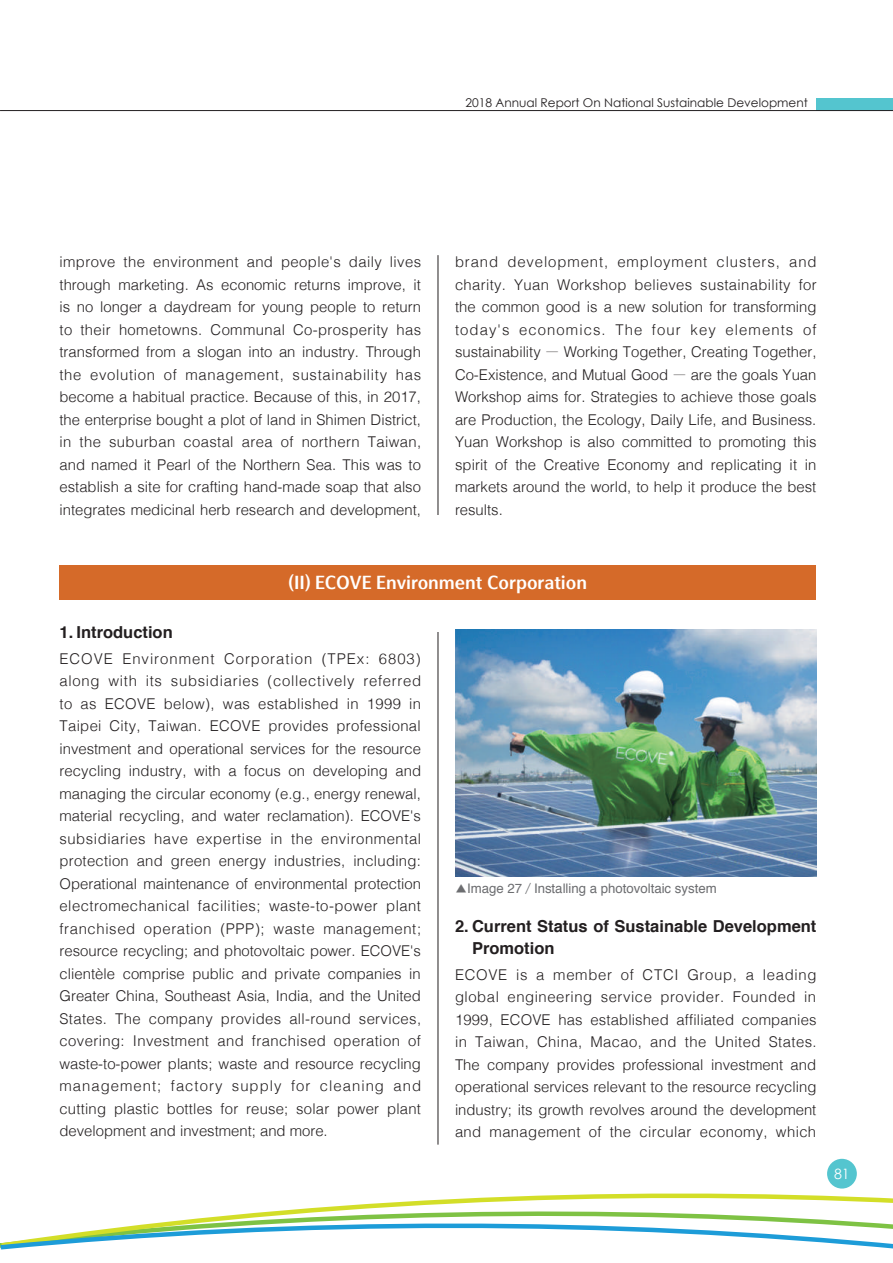
<style>
.page{position:relative;width:893px;height:1263px;background:#fff}
.page>*{position:absolute;margin:0;border:0;box-sizing:border-box;transform-origin:0 0}
.t1{font:18px "jf jinxuan Bold";color:#fff}
.t2{font:700 16.5px/22.5px "Helvetica";color:#231f20}
.t3{font:300 14.85px/22.5px "Helvetica";color:#231f20;text-align:justify}
.t4{font:14.25px "Century Gothic";color:#fff}
.t5{font:13.2px "Helvetica";color:#6c6d70}
.t6{font:12.15px "Century Gothic";color:#231f20}
.s1{font-family:"AR Hei B5";font-size:13.5px}
.s2{font-family:"AR Hei B5";font-weight:500;font-size:12px}
</style>
<div class="page">
<svg style="left:0;top:1186px;width:893px;height:64px"></svg>
<div style="left:827px;top:1159px;width:30px;height:29px;background:#54c5cf;border-radius:50%"></div>
<div style="left:816px;top:98px;width:77px;height:13px;background:#54c5cf"></div>
<hr style="left:0;top:110px;width:893px;height:1px;background:#231f20">
<hr style="left:438px;top:255px;width:1px;height:889px;background:#231f20">
<div style="left:60px;top:566px;width:756px;height:34px;background:#d56a29"></div>
<img style="left:455px;top:629px;width:361px;height:247px">
<p class="t6" style="left:465px;top:95px;width:344px">2018 Annual Report On National Sustainable Development</p>
<p class="t3" style="left:60px;top:249px;width:363px">improve the environment and people's daily lives through marketing. As economic returns improve, it is no longer a daydream for young people to return to their hometowns. Communal Co-prosperity has transformed from a slogan into an industry. Through the evolution of management, sustainability has become a habitual practice. Because of this, in 2017, the enterprise bought a plot of land in Shimen District, in the suburban coastal area of northern Taiwan, and named it Pearl of the Northern Sea. This was to establish a site for crafting hand-made soap that also integrates medicinal herb research and development,</p>
<p class="t3" style="left:455px;top:249px;width:363px">brand development, employment clusters, and charity. Yuan Workshop believes sustainability for the common good is a new solution for transforming today's economics. The four key elements of sustainability <span class="s1">—</span> Working Together, Creating Together, Co-Existence, and Mutual Good <span class="s1">—</span> are the goals Yuan Workshop aims for. Strategies to achieve those goals are Production, the Ecology, Daily Life, and Business.<br>Yuan Workshop is also committed to promoting this spirit of the Creative Economy and replicating it in markets around the world, to help it produce the best results.</p>
<p class="t1" style="left:289px;top:573px;width:300px">(II) ECOVE Environment Corporation</p>
<p class="t2" style="left:60px;top:621px;width:115px">1. Introduction</p>
<p class="t3" style="left:60px;top:646px;width:363px">ECOVE Environment Corporation (TPEx: 6803) along with its subsidiaries (collectively referred to as ECOVE below), was established in 1999 in Taipei City, Taiwan. ECOVE provides professional investment and operational services for the resource recycling industry, with a focus on developing and managing the circular economy (e.g., energy renewal, material recycling, and water reclamation). ECOVE's subsidiaries have expertise in the environmental protection and green energy industries, including:<br>Operational maintenance of environmental protection electromechanical facilities; waste-to-power plant franchised operation (PPP); waste management; resource recycling; and photovoltaic power. ECOVE's clientèle comprise public and private companies in Greater China, Southeast Asia, India, and the United States. The company provides all-round services, covering: Investment and franchised operation of waste-to-power plants; waste and resource recycling management; factory supply for cleaning and cutting plastic bottles for reuse; solar power plant development and investment; and more.</p>
<p class="t5" style="left:455px;top:878px;width:263px"><span class="s2">▲</span>Image 27<span class="s2">／</span>Installing a photovoltaic system</p>
<p class="t2" style="left:472px;top:915px;width:346px;text-indent:-17px">2. Current Status of Sustainable Development<br>Promotion</p>
<p class="t3" style="left:455px;top:962px;width:363px">ECOVE is a member of CTCI Group, a leading global engineering service provider. Founded in 1999, ECOVE has established affiliated companies in Taiwan, China, Macao, and the United States.<br>The company provides professional investment and operational services relevant to the resource recycling industry; its growth revolves around the development and management of the circular economy, which</p>
<p class="t4" style="left:834px;top:1165px;width:17px">81</p>
</div>
